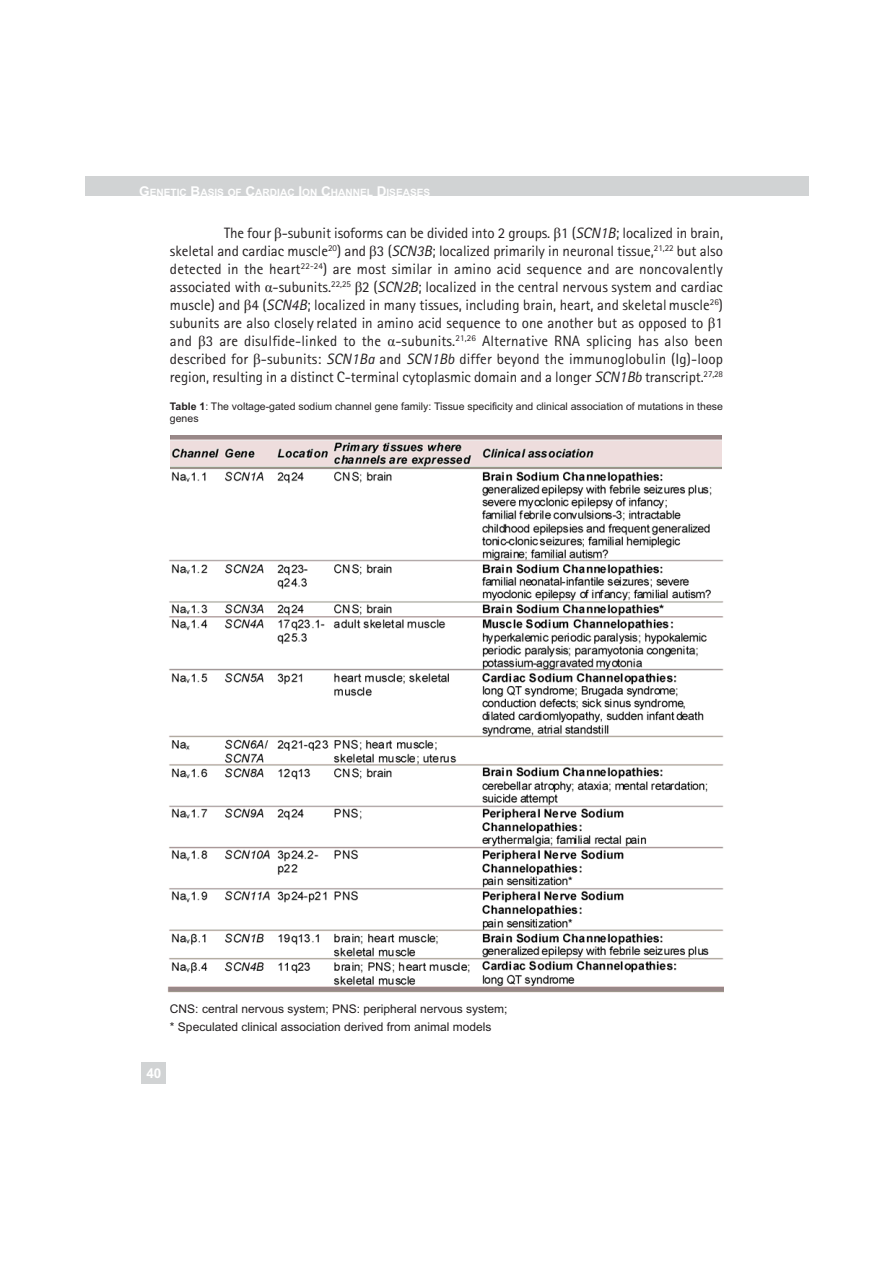
<style>
.page{position:relative;width:893px;height:1263px;background:#fff}
.page>*{position:absolute;margin:0;border:0;box-sizing:border-box;transform-origin:0 0}
.t1{font:15px/18px "Agfa Rotis Sans Serif";letter-spacing:-.005em;color:#231f20;text-align:justify}
.t2{font:700 13.5px "Arial";color:#fff}
.t3{font:12px/18px "Arial";color:#231f20}
.t4{font:10.5px/12.6px "Arial";color:#231f20}
.t5{font:700 10.2px "Arial";color:#fff}
.s1{font-size:13.5px}
.s2{font-family:"Times New Roman"}
.s3{font-style:italic}
.s4{font-weight:700}
</style>
<div class="page">
<img style="left:168px;top:436px;width:555px;height:557px">
<div style="left:85px;top:176px;width:723px;height:20px;background:#d1d3d4"></div>
<div style="left:142px;top:1062px;width:24px;height:22px;background:#d1d3d4"></div>
<div style="left:158px;top:434px;width:11px;height:37px;background:#fff"></div>
<div style="left:722px;top:434px;width:11px;height:37px;background:#fff"></div>
<p class="t5" style="left:139px;top:187px;width:293px"><span class="s1">G</span>ENETIC <span class="s1">B</span>ASIS OF <span class="s1">C</span>ARDIAC <span class="s1">I</span>ON <span class="s1">C</span>HANNEL <span class="s1">D</span>ISEASES</p>
<p class="t1" style="left:170px;top:225px;width:554px;text-indent:54px">The four <span class="s2">β</span>-subunit isoforms can be divided into 2 groups. <span class="s2">β</span>1 (<span class="s3">SCN1B</span>; localized in brain, skeletal and cardiac muscle<sup>20</sup>) and <span class="s2">β</span>3 (<span class="s3">SCN3B</span>; localized primarily in neuronal tissue,<sup>21,22</sup> but also detected in the heart<sup>22-24</sup>) are most similar in amino acid sequence and are noncovalently associated with <span class="s2">α</span>-subunits.<sup>22,25</sup> <span class="s2">β</span>2 (<span class="s3">SCN2B</span>; localized in the central nervous system and cardiac muscle) and <span class="s2">β</span>4 (<span class="s3">SCN4B</span>; localized in many tissues, including brain, heart, and skeletal muscle<sup>26</sup>) subunits are also closely related in amino acid sequence to one another but as opposed to <span class="s2">β</span>1 and <span class="s2">β</span>3 are disulfide-linked to the <span class="s2">α</span>-subunits.<sup>21,26</sup> Alternative RNA splicing has also been described for <span class="s2">β</span>-subunits: <span class="s3">SCN1Ba</span> and <span class="s3">SCN1Bb</span> differ beyond the immunoglobulin (Ig)-loop region, resulting in a distinct C-terminal cytoplasmic domain and a longer <span class="s3">SCN1Bb</span> transcript.<sup>27,28</sup></p>
<p class="t4" style="left:170px;top:401px;width:554px"><span class="s4">Table 1</span>: The voltage-gated sodium channel gene family: Tissue specificity and clinical association of mutations in these genes</p>
<p class="t3" style="left:170px;top:1001px;width:339px">CNS: central nervous system; PNS: peripheral nervous system; * Speculated clinical association derived from animal models</p>
<p class="t2" style="left:146px;top:1066px;width:17px">40</p>
</div>
